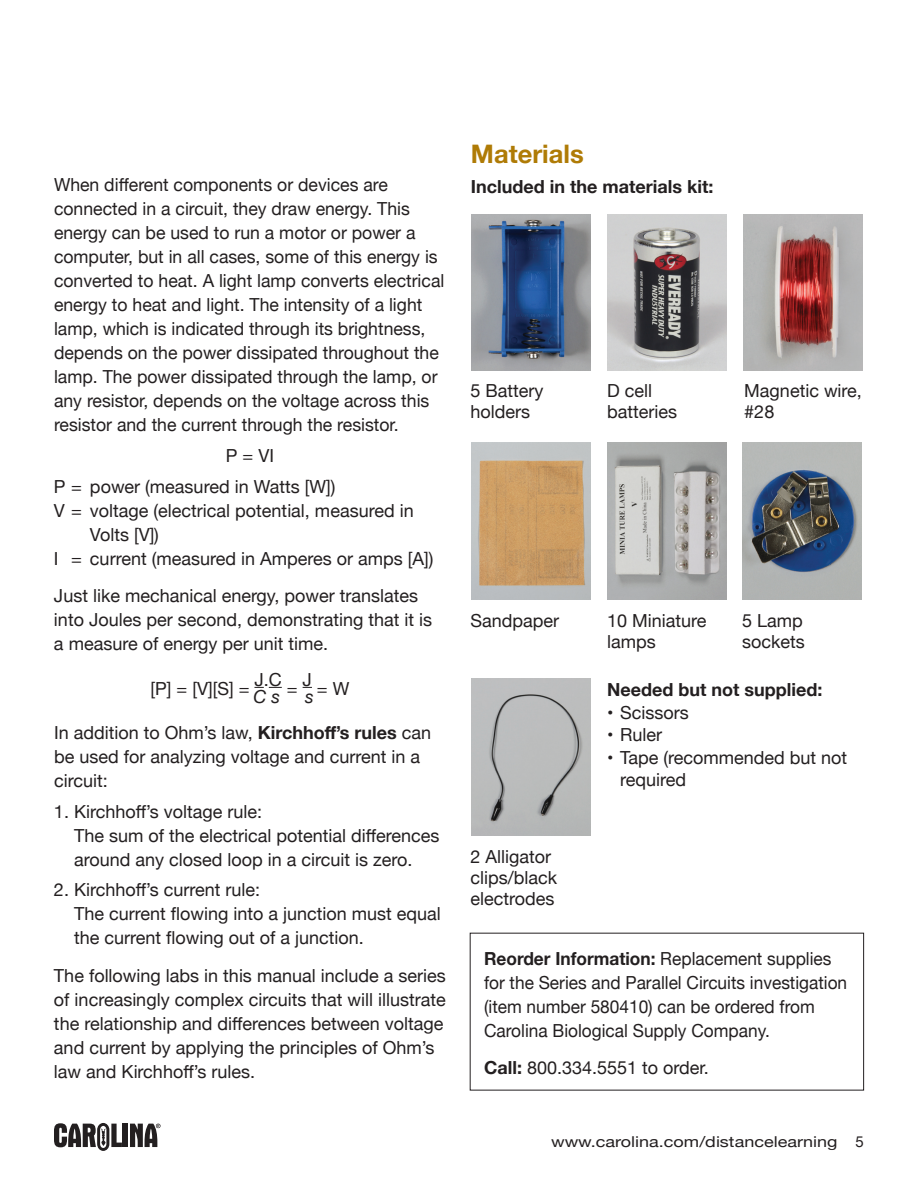
<style>
.page{position:relative;width:918px;height:1188px;background:#fff}
.page>*{position:absolute;margin:0;border:0;box-sizing:border-box;transform-origin:0 0}
.t1{font:700 25.5px "Helvetica Neue";color:#af7b06}
.Formula{font:18px/24px "Helvetica Neue";color:#231f20}
.Formula-2{font:18px/24px "Helvetica Neue";color:#231f20;scale:.96 1}
.t2{font:700 18px "Helvetica Neue";color:#231f20}
.Formula-3{font:italic 18px "Helvetica Neue";color:#231f20}
.t3{font:15px "Helvetica Neue";color:#231f20;scale:1.2 1}
.s1{font-weight:700}
</style>
<div class="page">
<div style="left:123px;top:1124px;width:5px;height:23px;background:#231f20"></div>
<svg style="left:54px;top:1123px;width:68px;height:28px"></svg>
<svg style="left:130px;top:1124px;width:31px;height:23px"></svg>
<svg style="left:254px;top:687px;width:28px;height:1px"></svg>
<img style="left:743px;top:443px;width:119px;height:157px">
<img style="left:607px;top:443px;width:119px;height:157px">
<img style="left:744px;top:215px;width:119px;height:155px">
<img style="left:608px;top:214px;width:118px;height:156px">
<img style="left:471px;top:214px;width:119px;height:156px">
<img style="left:471px;top:443px;width:119px;height:157px">
<img style="left:471px;top:679px;width:119px;height:157px">
<p class="Formula" style="left:54px;top:174px;width:392px">When different components or devices are connected in a circuit, they draw energy. This energy can be used to run a motor or power a computer, but in all cases, some of this energy is converted to heat. A light lamp converts electrical energy to heat and light. The intensity of a light lamp, which is indicated through its brightness, depends on the power dissipated throughout the lamp. The power dissipated through the lamp, or any resistor, depends on the voltage across this resistor and the current through the resistor.</p>
<p class="Formula" style="left:226px;top:445px;width:50px">P = VI</p>
<p class="Formula" style="left:54px;top:475px;width:283px">P = power (measured in Watts [W])</p>
<p class="Formula" style="left:90px;top:499px;width:325px;text-indent:-36px">V = voltage (electrical potential, measured in<br>Volts [V])</p>
<p class="Formula" style="left:54px;top:547px;width:381px">I = current (measured in Amperes or amps [A])</p>
<p class="Formula" style="left:54px;top:585px;width:380px">Just like mechanical energy, power translates into Joules per second, demonstrating that it is a measure of energy per unit time.</p>
<p class="Formula" style="left:151px;top:677px;width:100px">[P] = [V][S] =</p>
<p class="Formula" style="left:254px;top:668px;width:29px">J.C</p>
<p class="Formula" style="left:303px;top:668px;width:11px">J</p>
<p class="Formula" style="left:317px;top:677px;width:34px">= W</p>
<p class="Formula" style="left:54px;top:721px;width:379px">In addition to Ohm’s law, <span class="s1">Kirchhoff’s rules</span> can be used for analyzing voltage and current in a circuit:</p>
<p class="Formula" style="left:74px;top:800px;width:367px;text-indent:-20px">1. Kirchhoff’s voltage rule:<br>The sum of the electrical potential differences around any closed loop in a circuit is zero.</p>
<p class="Formula" style="left:74px;top:879px;width:368px;text-indent:-20px">2. Kirchhoff’s current rule:<br>The current flowing into a junction must equal the current flowing out of a junction.</p>
<p class="Formula" style="left:54px;top:964px;width:393px">The following labs in this manual include a series of increasingly complex circuits that will illustrate the relationship and differences between voltage and current by applying the principles of Ohm’s law and Kirchhoff’s rules.</p>
<p class="Formula" style="left:287px;top:677px;width:12px">=</p>
<p class="Formula-3" style="left:254px;top:684px;width:28px">C s</p>
<p class="Formula-3" style="left:305px;top:684px;width:10px">s</p>
<h2 class="t1" style="left:471px;top:133px;width:114px">Materials</h2>
<p class="t2" style="left:471px;top:173px;width:244px">Included in the materials kit:</p>
<p class="Formula" style="left:471px;top:381px;width:75px;line-height:21px">5 Battery holders</p>
<p class="Formula" style="left:607px;top:381px;width:72px;line-height:21px">D cell batteries</p>
<p class="Formula" style="left:744px;top:381px;width:119px;line-height:21px">Magnetic wire, #28</p>
<p class="Formula" style="left:470px;top:609px;width:90px">Sandpaper</p>
<p class="Formula" style="left:607px;top:611px;width:101px;line-height:21px">10 Miniature lamps</p>
<p class="Formula" style="left:742px;top:611px;width:64px;line-height:21px">5 Lamp sockets</p>
<p class="Formula" style="left:470px;top:847px;width:88px;line-height:21px">2 Alligator clips/black electrodes</p>
<h3 class="t2" style="left:607px;top:676px;width:217px">Needed but not supplied:</h3>
<p class="Formula" style="left:607px;top:702px;width:83px">• Scissors</p>
<p class="Formula" style="left:607px;top:724px;width:57px">• Ruler</p>
<p class="Formula" style="left:620px;top:747px;width:229px;line-height:22.5px;text-indent:-13px">• Tape (recommended but not required</p>
<p class="Formula-2" style="left:484px;top:947px;width:380px"><span class="s1">Reorder Information:</span> Replacement supplies for the Series and Parallel Circuits investigation (item number 580410) can be ordered from Carolina Biological Supply Company.</p>
<p class="Formula" style="left:484px;top:1057px;width:226px"><span class="s1">Call:</span> 800.334.5551 to order.</p>
<p class="t3" style="left:551px;top:1131px;width:262px">www.carolina.com/distancelearning 5</p>
</div>
